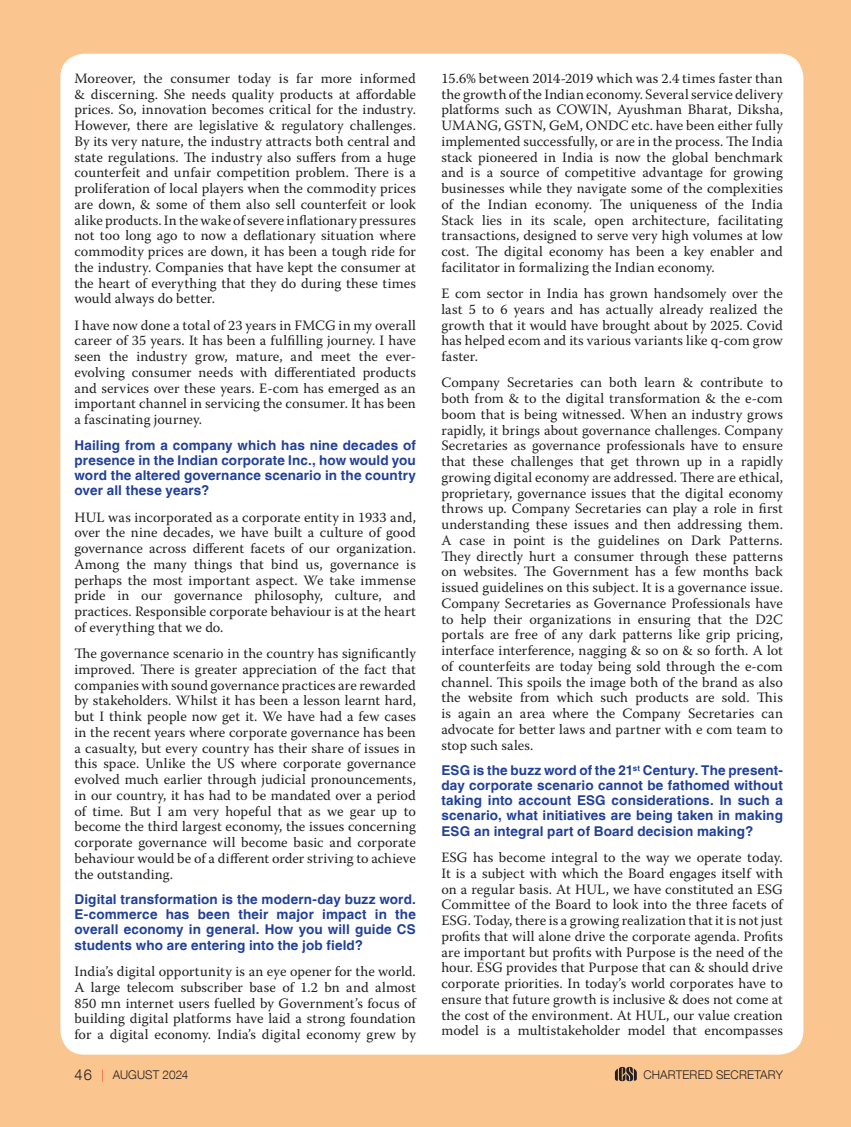
<style>
.page{position:relative;width:851px;height:1127px;background:#fff}
.page>*{position:absolute;margin:0;border:0;box-sizing:border-box;transform-origin:0 0}
.t1{font:14.25px/15.8px "Warnock Pro";letter-spacing:.01em;color:#231f20;text-align:justify}
.List_Paragraph{font:700 13.5px/15.3px "Helvetica";letter-spacing:.01em;color:#21409a;text-align:justify}
.t2{font:300 12px "Helvetica Neue LT Com";letter-spacing:.01em;color:#231f20}
.s1{font-size:15px}
.s2{color:#ed1c24}
</style>
<div class="page">
<div style="left:0;top:0;width:850px;height:1127px;background:#fac58e"></div>
<div style="left:60px;top:54px;width:743px;height:1000px;background:#fff;border-radius:24px"></div>
<hr style="left:850px;top:0;width:1px;height:1127px;background:#f68b1e">
<svg style="left:614px;top:1067px;width:22px;height:14px"></svg>
<p class="t1" style="left:74px;top:70px;width:343px">Moreover, the consumer today is far more informed &amp; discerning. She needs quality products at affordable prices. So, innovation becomes critical for the industry.<br>However, there are legislative &amp; regulatory challenges.<br>By its very nature, the industry attracts both central and state regulations. The industry also suffers from a huge counterfeit and unfair competition problem. There is a proliferation of local players when the commodity prices are down, &amp; some of them also sell counterfeit or look alike products. In the wake of severe inflationary pressures not too long ago to now a deflationary situation where commodity prices are down, it has been a tough ride for the industry. Companies that have kept the consumer at the heart of everything that they do during these times would always do better.</p>
<p class="t1" style="left:74px;top:317px;width:343px">I have now done a total of 23 years in FMCG in my overall career of 35 years. It has been a fulfilling journey. I have seen the industry grow, mature, and meet the ever&shy;evolving consumer needs with differentiated products and services over these years. E-com has emerged as an important channel in servicing the consumer. It has been a fascinating journey.</p>
<p class="List_Paragraph" style="left:74px;top:437px;width:343px">Hailing from a company which has nine decades of presence in the Indian corporate Inc., how would you word the altered governance scenario in the country over all these years?</p>
<p class="t1" style="left:74px;top:509px;width:343px">HUL was incorporated as a corporate entity in 1933 and, over the nine decades, we have built a culture of good governance across different facets of our organization.<br>Among the many things that bind us, governance is perhaps the most important aspect. We take immense pride in our governance philosophy, culture, and practices. Responsible corporate behaviour is at the heart of everything that we do.</p>
<p class="t1" style="left:74px;top:645px;width:343px">The governance scenario in the country has significantly improved. There is greater appreciation of the fact that companies with sound governance practices are rewarded by stakeholders. Whilst it has been a lesson learnt hard, but I think people now get it. We have had a few cases in the recent years where corporate governance has been a casualty, but every country has their share of issues in this space. Unlike the US where corporate governance evolved much earlier through judicial pronouncements, in our country, it has had to be mandated over a period of time. But I am very hopeful that as we gear up to become the third largest economy, the issues concerning corporate governance will become basic and corporate behaviour would be of a different order striving to achieve the outstanding.</p>
<p class="List_Paragraph" style="left:74px;top:892px;width:343px">Digital transformation is the modern-day buzz word.<br>E-commerce has been their major impact in the overall economy in general. How you will guide CS students who are entering into the job field?</p>
<p class="t1" style="left:74px;top:963px;width:343px">India’s digital opportunity is an eye opener for the world.<br>A large telecom subscriber base of 1.2 bn and almost 850 mn internet users fuelled by Government’s focus of building digital platforms have laid a strong foundation for a digital economy. India’s digital economy grew by</p>
<p class="t1" style="left:441px;top:70px;width:343px">15.6% between 2014-2019 which was 2.4 times faster than the growth of the Indian economy. Several service delivery platforms such as COWIN, Ayushman Bharat, Diksha, UMANG, GSTN, GeM, ONDC etc. have been either fully implemented successfully, or are in the process. The India stack pioneered in India is now the global benchmark and is a source of competitive advantage for growing businesses while they navigate some of the complexities of the Indian economy. The uniqueness of the India Stack lies in its scale, open architecture, facilitating transactions, designed to serve very high volumes at low cost. The digital economy has been a key enabler and facilitator in formalizing the Indian economy.</p>
<p class="t1" style="left:441px;top:285px;width:343px">E com sector in India has grown handsomely over the last 5 to 6 years and has actually already realized the growth that it would have brought about by 2025. Covid has helped ecom and its various variants like q-com grow faster.</p>
<p class="t1" style="left:441px;top:374px;width:343px">Company Secretaries can both learn &amp; contribute to both from &amp; to the digital transformation &amp; the e-com boom that is being witnessed. When an industry grows rapidly, it brings about governance challenges. Company Secretaries as governance professionals have to ensure that these challenges that get thrown up in a rapidly growing digital economy are addressed. There are ethical, proprietary, governance issues that the digital economy throws up. Company Secretaries can play a role in first understanding these issues and then addressing them.<br>A case in point is the guidelines on Dark Patterns.<br>They directly hurt a consumer through these patterns on websites. The Government has a few months back issued guidelines on this subject. It is a governance issue.<br>Company Secretaries as Governance Professionals have to help their organizations in ensuring that the D2C portals are free of any dark patterns like grip pricing, interface interference, nagging &amp; so on &amp; so forth. A lot of counterfeits are today being sold through the e-com channel. This spoils the image both of the brand as also the website from which such products are sold. This is again an area where the Company Secretaries can advocate for better laws and partner with e com team to stop such sales.</p>
<p class="List_Paragraph" style="left:441px;top:763px;width:343px">ESG is the buzz word of the 21<sup>st</sup> Century. The present&shy;day corporate scenario cannot be fathomed without taking into account ESG considerations. In such a scenario, what initiatives are being taken in making ESG an integral part of Board decision making?</p>
<p class="t1" style="left:441px;top:849px;width:343px">ESG has become integral to the way we operate today.<br>It is a subject with which the Board engages itself with on a regular basis. At HUL, we have constituted an ESG Committee of the Board to look into the three facets of ESG. Today, there is a growing realization that it is not just profits that will alone drive the corporate agenda. Profits are important but profits with Purpose is the need of the hour. ESG provides that Purpose that can &amp; should drive corporate priorities. In today’s world corporates have to ensure that future growth is inclusive &amp; does not come at the cost of the environment. At HUL, our value creation model is a multistakeholder model that encompasses</p>
<p class="t2" style="left:74px;top:1068px;width:115px"><span class="s1">46</span> <span class="s2">|</span> AUGUST 2024</p>
<p class="t2" style="left:643px;top:1067px;width:141px">CHARTERED SECRETARY</p>
</div>
